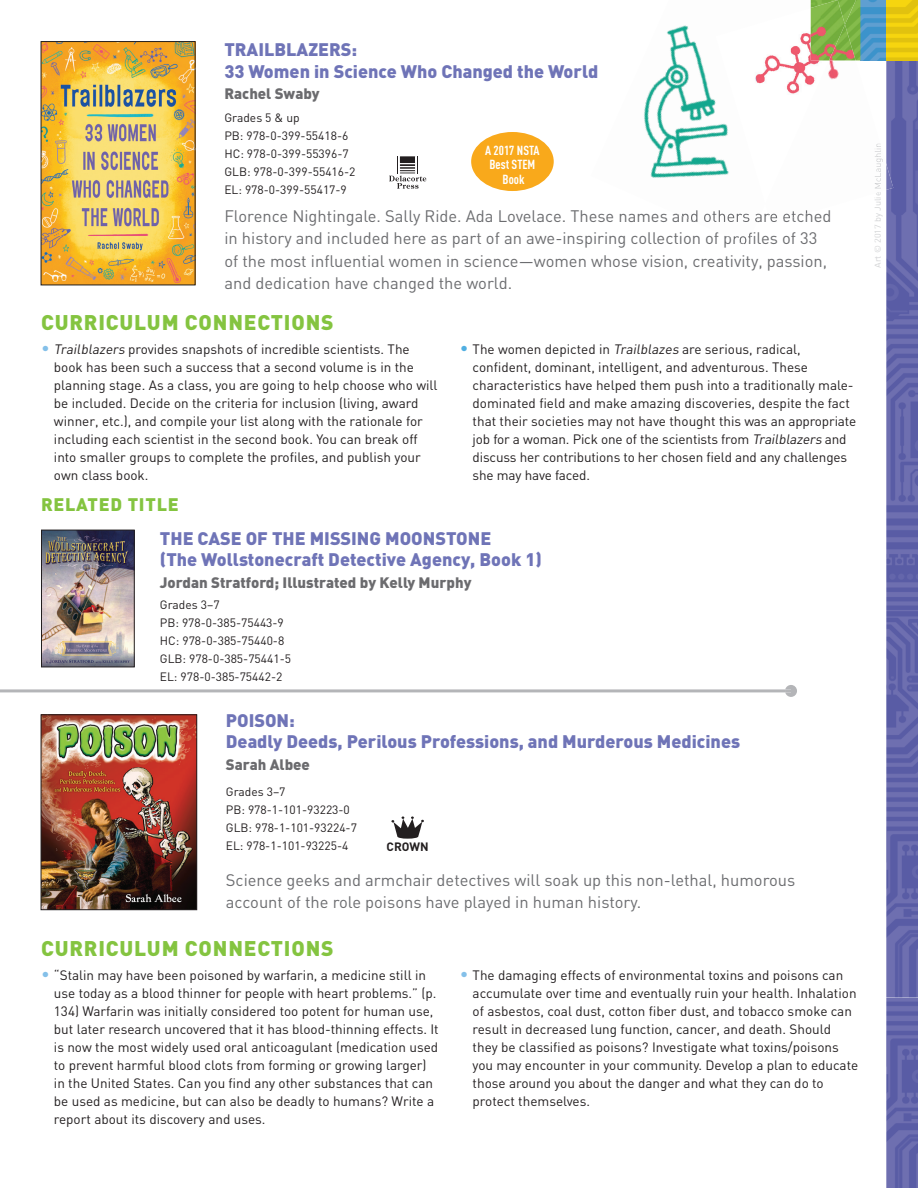
<style>
.page{position:relative;width:918px;height:1188px;background:#fff}
.page>*{position:absolute;margin:0;border:0;box-sizing:border-box;transform-origin:0 0}
.t1{font:900 21px "DIN";letter-spacing:.04em;color:#84c440}
.t2{font:900 18px/21.6px "DIN";color:#6f74b7}
.t3{font:900 18px "DIN";letter-spacing:.04em;color:#84c440}
.t4{font:16.5px/22.5px "DIN";color:#6c6d70}
.t5{font:900 15px "DIN";color:#6b6b6e}
.t6{font:13.5px/18px "DIN";color:#231f20}
.t7{font:700 13.05px/14.4px "DIN Cond";color:#fff;text-align:center}
.t8{font:12px/18px "DIN";color:#231f20}
.t9{font:700 12px "DIN";color:#231f20}
.t10{font:9px "DIN";color:#d1d2d4}
.s1{font-size:16.5px;color:#84c0e9}
.s2{font-style:italic}
.s3{font-size:16.5px;color:#51afe2}
</style>
<div class="page">
<img style="left:886px;top:998px;width:32px;height:190px">
<img style="left:886px;top:61px;width:32px;height:937px">
<img style="left:856px;top:0;width:62px;height:61px">
<img style="left:43px;top:43px;width:150px;height:240px">
<img style="left:43px;top:717px;width:152px;height:191px">
<div style="left:41px;top:715px;width:156px;height:195px;border:1px solid #231f20"></div>
<img style="left:43px;top:532px;width:90px;height:133px">
<div style="left:41px;top:530px;width:94px;height:137px;border:1px solid #231f20"></div>
<svg style="left:0;top:685px;width:797px;height:12px"></svg>
<svg style="left:389px;top:156px;width:37px;height:33px"></svg>
<div style="left:471px;top:132px;width:83px;height:59px;background:#f9a91b;border-radius:50%"></div>
<svg style="left:391px;top:816px;width:33px;height:23px"></svg>
<img style="left:829px;top:60px;width:51px;height:84px">
<img style="left:829px;top:25px;width:27px;height:35px">
<img style="left:768px;top:210px;width:40px;height:12px">
<img style="left:886px;top:164px;width:7px;height:26px">
<img style="left:874px;top:144px;width:9px;height:49px">
<img style="left:643px;top:0;width:168px;height:178px">
<img style="left:811px;top:0;width:45px;height:25px">
<img style="left:675px;top:210px;width:86px;height:12px">
<img style="left:727px;top:233px;width:25px;height:11px">
<img style="left:716px;top:8px;width:113px;height:170px">
<h2 class="t2" style="left:224px;top:38px;width:376px">TRAILBLAZERS:<br>33 Women in Science Who Changed the World</h2>
<p class="t5" style="left:224px;top:84px;width:97px">Rachel Swaby</p>
<p class="t8" style="left:224px;top:108px;width:133px">Grades 5 &amp; up<br>PB: 978-0-399-55418-6<br>HC: 978-0-399-55396-7<br>GLB: 978-0-399-55416-2<br>EL: 978-0-399-55417-9</p>
<p class="t7" style="left:485px;top:143px;width:56px">A 2017 NSTA<br>Best STEM<br>Book</p>
<p class="t4" style="left:224px;top:204px;width:609px">Florence Nightingale. Sally Ride. Ada Lovelace. These names and others are etched in history and included here as part of an awe-inspiring collection of profiles of 33 of the most influential women in science—women whose vision, creativity, passion, and dedication have changed the world.</p>
<h1 class="t1" style="left:41px;top:308px;width:294px">CURRICULUM CONNECTIONS</h1>
<p class="t6" style="left:54px;top:340px;width:385px;text-indent:-13px"><span class="s1">•</span> <span class="s2">Trailblazers</span> provides snapshots of incredible scientists. The book has been such a success that a second volume is in the planning stage. As a class, you are going to help choose who will be included. Decide on the criteria for inclusion (living, award winner, etc.), and compile your list along with the rationale for including each scientist in the second book. You can break off into smaller groups to complete the profiles, and publish your own class book.</p>
<p class="t6" style="left:473px;top:340px;width:385px;text-indent:-13px"><span class="s3">•</span> The women depicted in <span class="s2">Trailblazes</span> are serious, radical, confident, dominant, intelligent, and adventurous. These characteristics have helped them push into a traditionally male&shy;dominated field and make amazing discoveries, despite the fact that their societies may not have thought this was an appropriate job for a woman. Pick one of the scientists from <span class="s2">Trailblazers</span> and discuss her contributions to her chosen field and any challenges she may have faced.</p>
<h2 class="t3" style="left:41px;top:493px;width:139px">RELATED TITLE</h2>
<h2 class="t2" style="left:160px;top:527px;width:383px">THE CASE OF THE MISSING MOONSTONE<br>(The Wollstonecraft Detective Agency, Book 1)</h2>
<p class="t5" style="left:160px;top:572px;width:313px">Jordan Stratford; Illustrated by Kelly Murphy</p>
<p class="t8" style="left:160px;top:595px;width:133px">Grades 3–7<br>PB: 978-0-385-75443-9<br>HC: 978-0-385-75440-8<br>GLB: 978-0-385-75441-5<br>EL: 978-0-385-75442-2</p>
<h2 class="t2" style="left:226px;top:709px;width:516px">POISON:<br>Deadly Deeds, Perilous Professions, and Murderous Medicines</h2>
<p class="t5" style="left:226px;top:754px;width:86px">Sarah Albee</p>
<p class="t8" style="left:226px;top:783px;width:133px">Grades 3–7<br>PB: 978-1-101-93223-0<br>GLB: 978-1-101-93224-7<br>EL: 978-1-101-93225-4</p>
<p class="t9" style="left:387px;top:839px;width:44px">CROWN</p>
<p class="t4" style="left:226px;top:868px;width:571px">Science geeks and armchair detectives will soak up this non-lethal, humorous account of the role poisons have played in human history.</p>
<h1 class="t1" style="left:41px;top:934px;width:294px">CURRICULUM CONNECTIONS</h1>
<p class="t6" style="left:54px;top:966px;width:386px;text-indent:-13px"><span class="s1">•</span> “Stalin may have been poisoned by warfarin, a medicine still in use today as a blood thinner for people with heart problems.” (p.<br>134) Warfarin was initially considered too potent for human use, but later research uncovered that it has blood-thinning effects. It is now the most widely used oral anticoagulant (medication used to prevent harmful blood clots from forming or growing larger) in the United States. Can you find any other substances that can be used as medicine, but can also be deadly to humans? Write a report about its discovery and uses.</p>
<p class="t6" style="left:473px;top:966px;width:387px;text-indent:-13px"><span class="s1">•</span> The damaging effects of environmental toxins and poisons can accumulate over time and eventually ruin your health. Inhalation of asbestos, coal dust, cotton fiber dust, and tobacco smoke can result in decreased lung function, cancer, and death. Should they be classified as poisons? Investigate what toxins/poisons you may encounter in your community. Develop a plan to educate those around you about the danger and what they can do to protect themselves.</p>
<p class="t10" style="left:872px;top:268px;width:127px;rotate:-90deg">Art © 2017 by Julie McLaughlin</p>
</div>
